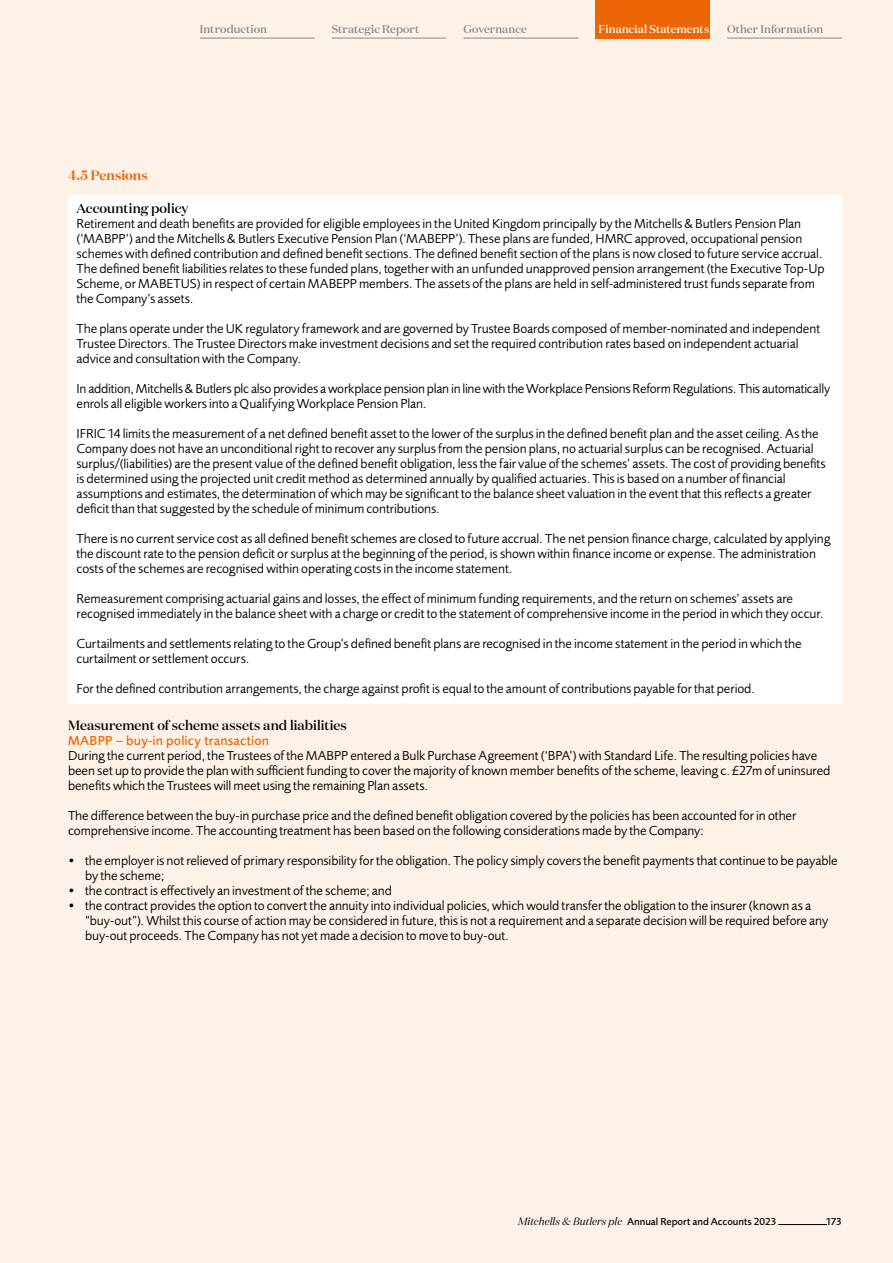
<style>
.page{position:relative;width:893px;height:1263px;background:#fef1e8}
.page>*{position:absolute;margin:0;border:0;box-sizing:border-box;transform-origin:0 0}
.t1{font:13.5px/15px "Foundry Sans";letter-spacing:-.005em;color:#000}
.t2{font:500 13.5px "Domaine Display";letter-spacing:.005em;color:#000}
.t3{font:500 13.5px "Foundry Sans";letter-spacing:.01em;color:#ec6608}
.t4{font:600 13.5px "Domaine Display";color:#ec6608}
.t5{font:500 11.25px "Domaine Display";letter-spacing:.01em;color:#878787}
.t6{font:500 11.25px "Domaine Display";letter-spacing:.01em;color:#fff}
.t7{font:500 10.5px "Foundry Sans";letter-spacing:-.005em;color:#000}
.s1{font-family:"Domaine Display";font-weight:400;font-style:italic}
</style>
<div class="page">
<div style="left:68px;top:195px;width:774px;height:508px;background:#fff"></div>
<hr style="left:332px;top:38px;width:114px;height:1px;background:#878787">
<hr style="left:463px;top:38px;width:115px;height:1px;background:#878787">
<hr style="left:727px;top:38px;width:115px;height:1px;background:#878787">
<hr style="left:200px;top:38px;width:115px;height:1px;background:#878787">
<hr style="left:778px;top:1224px;width:49px;height:1px;background:#000">
<div style="left:595px;top:0;width:115px;height:38px;background:#ec6608"></div>
<p class="t5" style="left:200px;top:22px;width:69px">Introduction</p>
<p class="t5" style="left:332px;top:22px;width:89px">Strategic Report</p>
<p class="t5" style="left:463px;top:22px;width:65px">Governance</p>
<p class="t5" style="left:727px;top:22px;width:98px">Other Information</p>
<p class="t6" style="left:598px;top:22px;width:112px">Financial Statements</p>
<p class="t4" style="left:68px;top:166px;width:81px">4.5 Pensions</p>
<p class="t2" style="left:77px;top:199px;width:113px">Accounting policy</p>
<p class="t1" style="left:77px;top:216px;width:750px">Retirement and death benefits are provided for eligible employees in the United Kingdom principally by the Mitchells &amp; Butlers Pension Plan (‘MABPP’) and the Mitchells &amp; Butlers Executive Pension Plan (‘MABEPP’). These plans are funded, HMRC approved, occupational pension schemes with defined contribution and defined benefit sections. The defined benefit section of the plans is now closed to future service accrual.<br>The defined benefit liabilities relates to these funded plans, together with an unfunded unapproved pension arrangement (the Executive Top-Up Scheme, or MABETUS) in respect of certain MABEPP members. The assets of the plans are held in self-administered trust funds separate from the Company’s assets.</p>
<p class="t1" style="left:77px;top:321px;width:745px">The plans operate under the UK regulatory framework and are governed by Trustee Boards composed of member-nominated and independent<br>Trustee Directors. The Trustee Directors make investment decisions and set the required contribution rates based on independent actuarial advice and consultation with the Company.</p>
<p class="t1" style="left:77px;top:381px;width:755px">In addition, Mitchells &amp; Butlers plc also provides a workplace pension plan in line with the Workplace Pensions Reform Regulations. This automatically enrols all eligible workers into a Qualifying Workplace Pension Plan.</p>
<p class="t1" style="left:77px;top:426px;width:751px">IFRIC 14 limits the measurement of a net defined benefit asset to the lower of the surplus in the defined benefit plan and the asset ceiling. As the Company does not have an unconditional right to recover any surplus from the pension plans, no actuarial surplus can be recognised. Actuarial surplus/(liabilities) are the present value of the defined benefit obligation, less the fair value of the schemes’ assets. The cost of providing benefits is determined using the projected unit credit method as determined annually by qualified actuaries. This is based on a number of financial assumptions and estimates, the determination of which may be significant to the balance sheet valuation in the event that this reflects a greater deficit than that suggested by the schedule of minimum contributions.</p>
<p class="t1" style="left:77px;top:531px;width:755px">There is no current service cost as all defined benefit schemes are closed to future accrual. The net pension finance charge, calculated by applying the discount rate to the pension deficit or surplus at the beginning of the period, is shown within finance income or expense. The administration costs of the schemes are recognised within operating costs in the income statement.</p>
<p class="t1" style="left:77px;top:591px;width:748px">Remeasurement comprising actuarial gains and losses, the effect of minimum funding requirements, and the return on schemes’ assets are recognised immediately in the balance sheet with a charge or credit to the statement of comprehensive income in the period in which they occur.</p>
<p class="t1" style="left:77px;top:636px;width:727px">Curtailments and settlements relating to the Group’s defined benefit plans are recognised in the income statement in the period in which the curtailment or settlement occurs.</p>
<p class="t1" style="left:77px;top:681px;width:680px">For the defined contribution arrangements, the charge against profit is equal to the amount of contributions payable for that period.</p>
<p class="t2" style="left:68px;top:716px;width:280px">Measurement of scheme assets and liabilities</p>
<p class="t3" style="left:68px;top:732px;width:203px">MABPP – buy-in policy transaction</p>
<p class="t1" style="left:68px;top:748px;width:764px">During the current period, the Trustees of the MABPP entered a Bulk Purchase Agreement (‘BPA’) with Standard Life. The resulting policies have been set up to provide the plan with sufficient funding to cover the majority of known member benefits of the scheme, leaving c. £27m of uninsured benefits which the Trustees will meet using the remaining Plan assets.</p>
<p class="t1" style="left:68px;top:808px;width:730px">The difference between the buy-in purchase price and the defined benefit obligation covered by the policies has been accounted for in other comprehensive income. The accounting treatment has been based on the following considerations made by the Company:</p>
<p class="t1" style="left:85px;top:853px;width:754px;text-indent:-17px">• the employer is not relieved of primary responsibility for the obligation. The policy simply covers the benefit payments that continue to be payable by the scheme;</p>
<p class="t1" style="left:68px;top:883px;width:326px">• the contract is effectively an investment of the scheme; and</p>
<p class="t1" style="left:85px;top:898px;width:745px;text-indent:-17px">• the contract provides the option to convert the annuity into individual policies, which would transfer the obligation to the insurer (known as a “buy-out”). Whilst this course of action may be considered in future, this is not a requirement and a separate decision will be required before any buy-out proceeds. The Company has not yet made a decision to move to buy-out.</p>
<p class="t7" style="left:518px;top:1215px;width:260px"><span class="s1">Mitchells &amp; Butlers plc</span> Annual Report and Accounts 2023</p>
<p class="t7" style="left:826px;top:1215px;width:18px">173</p>
</div>
